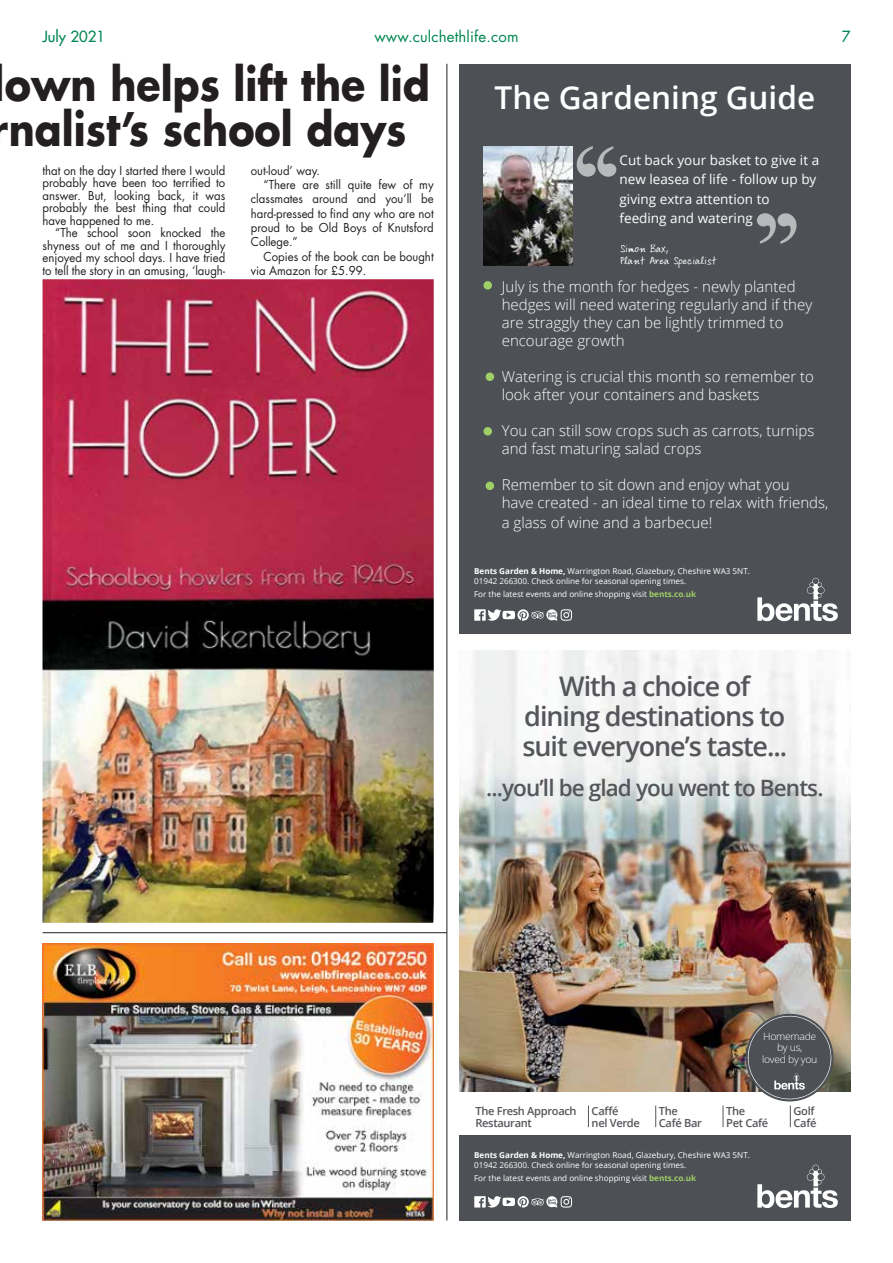
<style>
.page{position:relative;width:893px;height:1263px;background:#fff}
.page>*{position:absolute;margin:0;border:0;box-sizing:border-box;transform-origin:0 0}
.t1{font:700 45px/45px "Futura Std";color:#231f20;text-align:center;scale:.88 1}
.t2{font:600 31.5px "Open Sans";color:#fff}
.t3{font:600 27px/30px "Open Sans";letter-spacing:-.04em;color:#54565a;text-align:center}
.t4{font:600 22.5px "Open Sans";letter-spacing:-.04em;color:#54565a}
.t5{font:300 15px/18px "Open Sans";color:#fff}
.t6{font:15px "Futura Std";letter-spacing:.01em;color:#008752}
.t7{font:500 15px "Futura Std";color:#008752}
.t8{font:13.5px/19.5px "Open Sans";color:#fff}
.t9{font:12px/12.6px "Futura Std";color:#231f20;text-align:justify;scale:.95 1}
.t10{font:600 11.1px/12.6px "Open Sans";letter-spacing:-.03em;color:#54565a}
.t11{font:10.5px/12.6px "Ardleys Hand";color:#fff}
.t12{font:300 10.05px/11.7px "Open Sans";letter-spacing:-.03em;color:#fff;text-align:center}
.t13{font:8.1px/9.8px "Open Sans";color:#fff}
.s1{font-weight:700}
.s2{font-weight:700;color:#a0cf67}
</style>
<div class="page">
<hr style="left:447px;top:64px;width:1px;height:1156px;background:#231f20">
<div style="left:459px;top:64px;width:391px;height:570px;background:#4d5156"></div>
<img style="left:483px;top:146px;width:90px;height:119px">
<svg style="left:757px;top:213px;width:39px;height:31px"></svg>
<svg style="left:577px;top:146px;width:39px;height:31px"></svg>
<div style="left:483px;top:281px;width:9px;height:9px;background:#a0cf67;border-radius:50%"></div>
<div style="left:483px;top:427px;width:9px;height:9px;background:#a0cf67;border-radius:50%"></div>
<div style="left:486px;top:372px;width:8px;height:9px;background:#a0cf67;border-radius:50%"></div>
<div style="left:486px;top:482px;width:8px;height:8px;background:#a0cf67;border-radius:50%"></div>
<svg style="left:474px;top:609px;width:98px;height:12px"></svg>
<svg style="left:757px;top:578px;width:81px;height:43px"></svg>
<div style="left:459px;top:1135px;width:391px;height:85px;background:#4d5156"></div>
<img style="left:459px;top:651px;width:391px;height:440px">
<svg style="left:757px;top:1165px;width:81px;height:43px"></svg>
<svg style="left:474px;top:1196px;width:98px;height:11px"></svg>
<svg style="left:588px;top:1105px;width:1px;height:22px"></svg>
<svg style="left:655px;top:1105px;width:1px;height:22px"></svg>
<svg style="left:723px;top:1105px;width:1px;height:22px"></svg>
<svg style="left:748px;top:1015px;width:84px;height:112px"></svg>
<img style="left:42px;top:944px;width:392px;height:276px">
<hr style="left:43px;top:932px;width:404px;height:1px;background:#231f20">
<img style="left:43px;top:279px;width:391px;height:644px">
<p class="t7" style="left:43px;top:27px;width:64px">July 2021</p>
<p class="t6" style="left:374px;top:27px;width:146px">www.culchethlife.com</p>
<p class="t7" style="left:842px;top:27px;width:10px">7</p>
<h2 class="t2" style="left:495px;top:76px;width:322px">The Gardening Guide</h2>
<p class="t8" style="left:620px;top:150px;width:201px">Cut back your basket to give it a new leasea of life - follow up by giving extra attention to feeding and watering</p>
<p class="t11" style="left:620px;top:242px;width:99px">Simon Bax,<br>Plant Area Specialist</p>
<p class="t5" style="left:502px;top:277px;width:312px">July is the month for hedges - newly planted hedges will need watering regularly and if they are straggly they can be lightly trimmed to encourage growth</p>
<p class="t5" style="left:502px;top:367px;width:314px">Watering is crucial this month so remember to look after your containers and baskets</p>
<p class="t5" style="left:502px;top:421px;width:314px">You can still sow crops such as carrots, turnips and fast maturing salad crops</p>
<p class="t5" style="left:502px;top:475px;width:328px">Remember to sit down and enjoy what you<br>have created - an ideal time to relax with friends,</p>
<p class="t5" style="left:502px;top:513px;width:212px">a glass of wine and a barbecue!</p>
<p class="t13" style="left:474px;top:566px;width:277px"><span class="s1">Bents Garden &amp; Home,</span> Warrington Road, Glazebury, Cheshire WA3 5NT.<br>01942 266300. Check online for seasonal opening times.</p>
<p class="t13" style="left:474px;top:589px;width:223px">For the latest events and online shopping visit <span class="s2">bents.co.uk</span></p>
<h1 class="t1" style="left:-9px;top:61px;width:500px">own helps lift the lid rnalist’s school days</h1>
<p class="t9" style="left:43px;top:164px;width:194px">that on the day I started there I would probably have been too terrified to answer. But, looking back, it was probably the best thing that could have happened to me.</p>
<p class="t9" style="left:43px;top:227px;width:194px;text-indent:13px">“The school soon knocked the shyness out of me and I thoroughly enjoyed my school days. I have tried to tell the story in an amusing, ‘laugh-</p>
<p class="t9" style="left:251px;top:164px;width:74px">out-loud’ way.</p>
<p class="t9" style="left:264px;top:178px;width:181px">“There are still quite few of my</p>
<p class="t9" style="left:251px;top:193px;width:194px">classmates around and you’ll be</p>
<p class="t9" style="left:251px;top:207px;width:194px">hard-pressed to find any who are not</p>
<p class="t9" style="left:251px;top:221px;width:194px">proud to be Old Boys of Knutsford</p>
<p class="t9" style="left:251px;top:236px;width:51px">College.”</p>
<p class="t9" style="left:264px;top:250px;width:181px">Copies of the book can be bought</p>
<p class="t9" style="left:251px;top:264px;width:123px">via Amazon for £5.99.</p>
<h3 class="t3" style="left:522px;top:670px;width:266px">With a choice of dining destinations to suit everyone’s taste...</h3>
<h3 class="t4" style="left:486px;top:773px;width:339px">...you’ll be glad you went to Bents.</h3>
<p class="t12" style="left:762px;top:1030px;width:57px">Homemade by us,<br>loved by you</p>
<p class="t10" style="left:475px;top:1104px;width:103px">The Fresh Approach<br>Restaurant</p>
<p class="t10" style="left:592px;top:1104px;width:50px">Caffé<br>nel Verde</p>
<p class="t10" style="left:659px;top:1104px;width:45px">The<br>Café Bar</p>
<p class="t10" style="left:726px;top:1104px;width:44px">The<br>Pet Café</p>
<p class="t10" style="left:793px;top:1104px;width:24px">Golf<br>Café</p>
<p class="t13" style="left:474px;top:1150px;width:277px"><span class="s1">Bents Garden &amp; Home,</span> Warrington Road, Glazebury, Cheshire WA3 5NT.<br>01942 266300. Check online for seasonal opening times.</p>
<p class="t13" style="left:474px;top:1172px;width:223px">For the latest events and online shopping visit <span class="s2">bents.co.uk</span></p>
</div>
